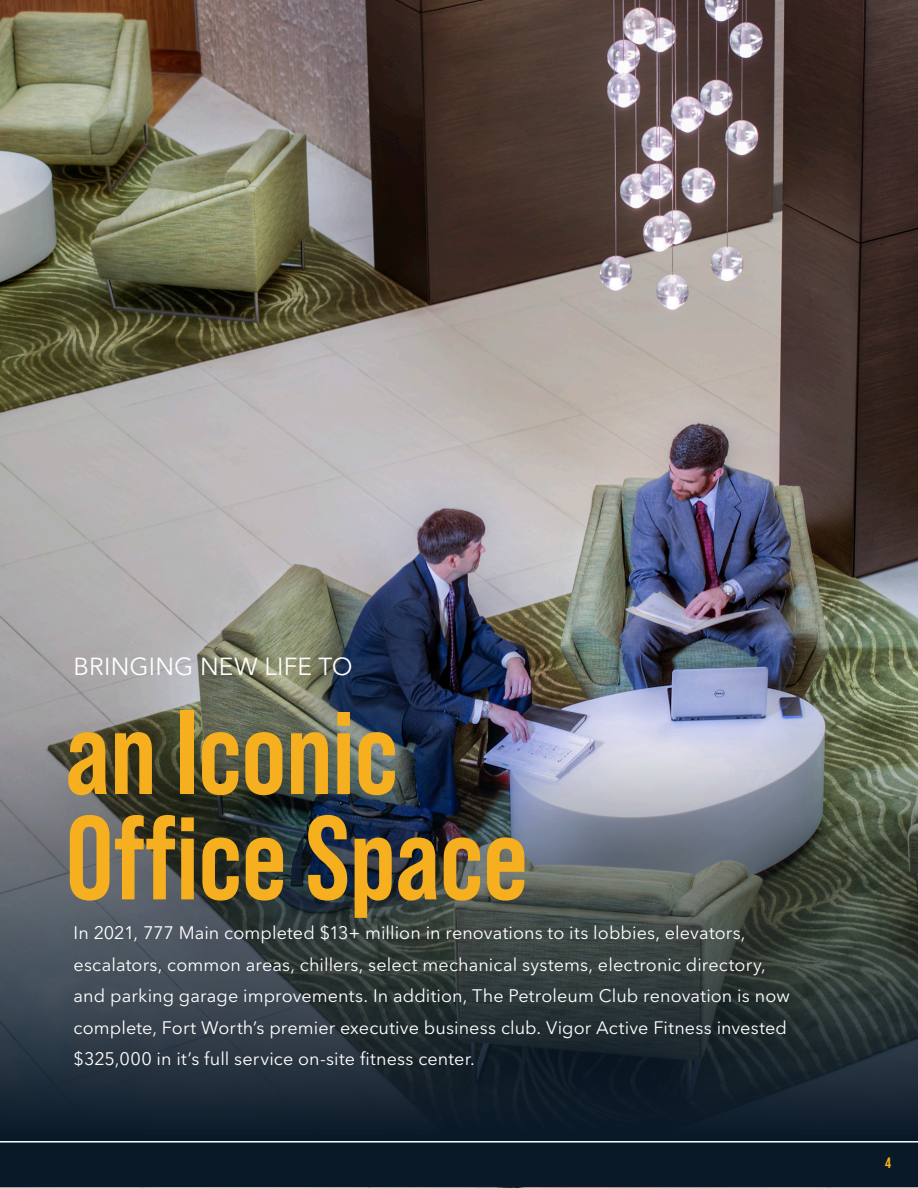
<style>
.page{position:relative;width:918px;height:1188px;background:#fff}
.page>*{position:absolute;margin:0;border:0;box-sizing:border-box;transform-origin:0 0}
.t1{font:700 118.95px "Bebas Neue Pro";color:#f5af1f}
.t2{font:24.45px "Avenir Next LT Pro";letter-spacing:.005em;color:#fff}
.t3{font:18px/31.5px "Avenir Next LT Pro";letter-spacing:.005em;color:#fff}
.t4{font:700 15px "Bebas Neue Pro";color:#f5af1f}
</style>
<div class="page">
<img style="left:0;top:0;width:918px;height:1188px">
<img style="left:0;top:656px;width:918px;height:531px">
<div style="left:58px;top:908px;width:756px;height:185px;background:#231f20;opacity:.75"></div>
<hr style="left:0;top:1141px;width:918px;height:2px;background:#fff">
<p class="t2" style="left:74px;top:652px;width:281px">BRINGING NEW LIFE TO</p>
<p class="t1" style="left:66px;top:685px;width:334px">an Iconic</p>
<p class="t1" style="left:66px;top:790px;width:463px">Office Space</p>
<p class="t3" style="left:74px;top:917px;width:718px">In 2021, 777 Main completed $13+ million in renovations to its lobbies, elevators, escalators, common areas, chillers, select mechanical systems, electronic directory, and parking garage improvements. In addition, The Petroleum Club renovation is now complete, Fort Worth’s premier executive business club. Vigor Active Fitness invested $325,000 in it’s full service on-site fitness center.</p>
<p class="t4" style="left:885px;top:1154px;width:7px">4</p>
</div>
